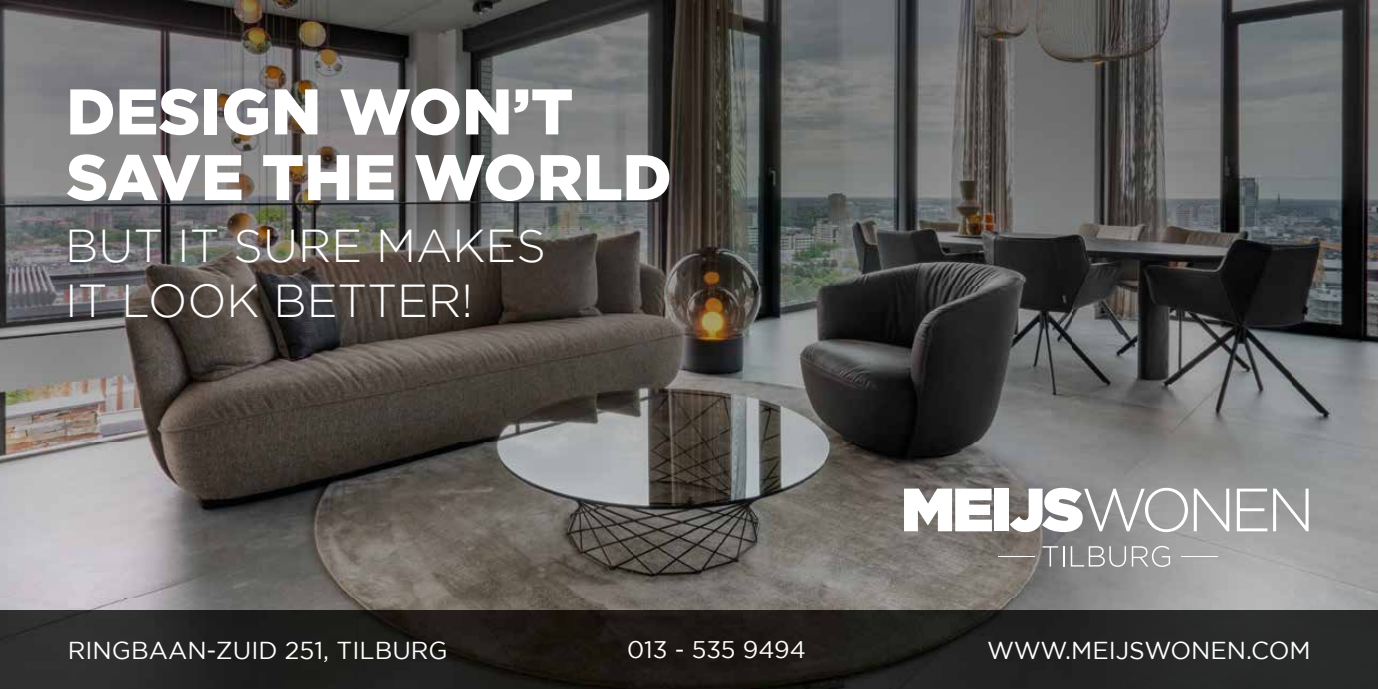
<style>
.page{position:relative;width:1378px;height:689px;background:#fff}
.page>*{position:absolute;margin:0;border:0;box-sizing:border-box;transform-origin:0 0}
.t1{font:900 64.35px/65.7px "Gotham";color:#fff}
.t2{font:300 46.05px/54.8px "Gotham";color:#fff}
.t3{font:24.45px "Gotham";color:#fff}
.t4{font:24px "Gotham";letter-spacing:-.005em;color:#fff}
</style>
<div class="page">
<img style="left:0;top:0;width:676px;height:689px">
<img style="left:676px;top:0;width:702px;height:689px">
<svg style="left:1236px;top:488px;width:31px;height:43px"></svg>
<svg style="left:1273px;top:488px;width:35px;height:43px"></svg>
<svg style="left:904px;top:488px;width:88px;height:43px"></svg>
<div style="left:994px;top:488px;width:15px;height:43px;background:#fff"></div>
<svg style="left:1010px;top:488px;width:219px;height:44px"></svg>
<svg style="left:1042px;top:546px;width:22px;height:20px"></svg>
<svg style="left:1070px;top:546px;width:100px;height:21px;background:#a4a4a4"></svg>
<hr style="left:998px;top:556px;width:36px;height:1px;background:#fff">
<hr style="left:1181px;top:556px;width:37px;height:1px;background:#fff">
<h1 class="t1" style="left:66px;top:77px;width:607px">DESIGN WON’T<br>SAVE THE WORLD</h1>
<h2 class="t2" style="left:65px;top:218px;width:482px">BUT IT SURE MAKES<br>IT LOOK BETTER!</h2>
<p class="t3" style="left:68px;top:637px;width:381px">RINGBAAN-ZUID 251, TILBURG</p>
<p class="t4" style="left:627px;top:636px;width:180px">013 - 535 9494</p>
<p class="t3" style="left:987px;top:637px;width:325px">WWW.MEIJSWONEN.COM</p>
</div>
